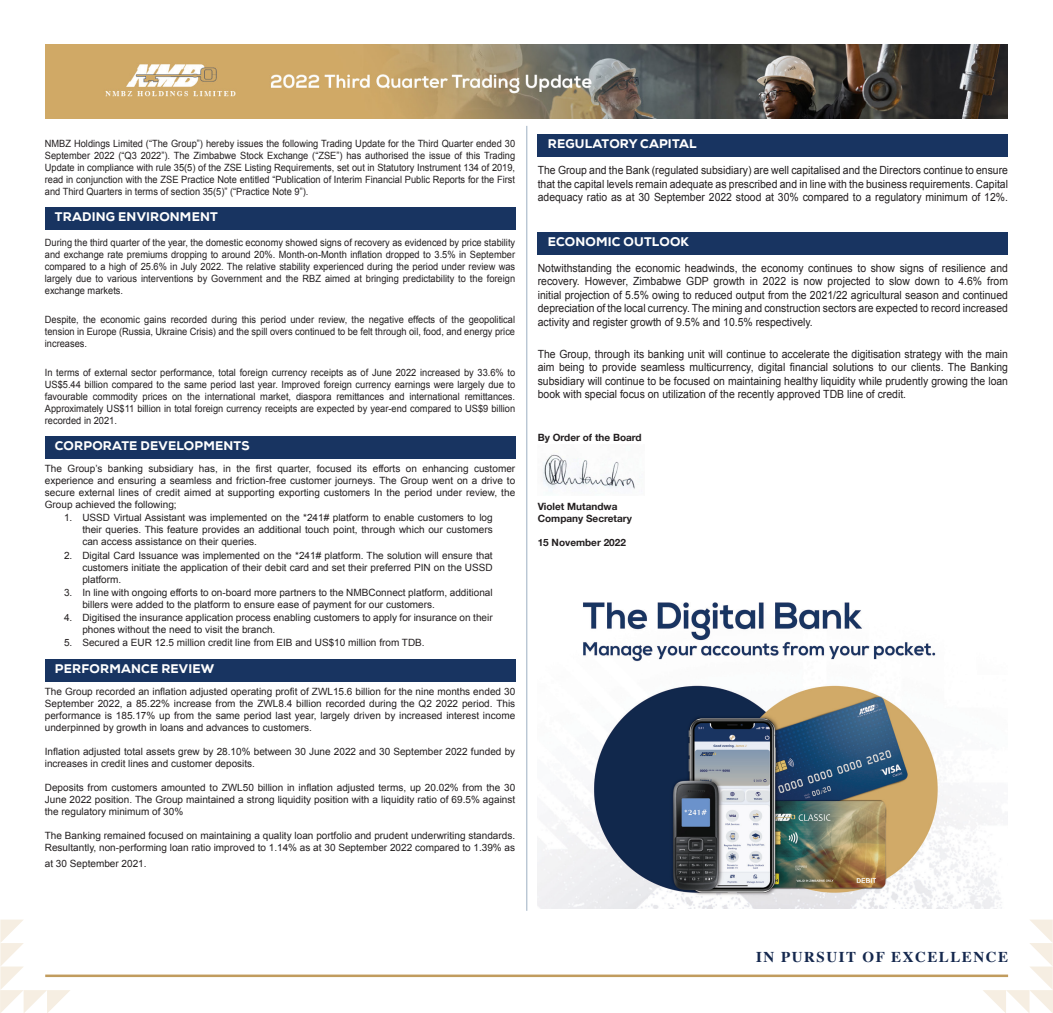
<style>
.page{position:relative;width:1053px;height:1013px;background:#fff}
.page>*{position:absolute;margin:0;border:0;box-sizing:border-box;transform-origin:0 0}
.t1{font:700 15px "Times";letter-spacing:.1em;color:#15284e}
.NMB_-_Heading{font:800 12.5px "Nexa";letter-spacing:.015em;color:#fff}
.t2{font:11.25px/13.5px "Arial";color:#231f20;text-align:justify;scale:.93 1}
.t3{font:10px/12px "Arial";color:#231f20;text-align:justify}
.t4{font:10px/12px "Arial";color:#231f20;text-align:justify;scale:.93 1}
.t5{font:700 10px "Helvetica Neue";color:#231f20}
</style>
<div class="page">
<div style="left:45px;top:207px;width:470px;height:23px;background:#183461"></div>
<div style="left:45px;top:436px;width:470px;height:23px;background:#183461"></div>
<div style="left:45px;top:659px;width:470px;height:22px;background:#183461"></div>
<div style="left:537px;top:135px;width:471px;height:22px;background:#183461"></div>
<div style="left:537px;top:232px;width:471px;height:22px;background:#183461"></div>
<img style="left:543px;top:454px;width:92px;height:35px">
<hr style="left:526px;top:126px;width:1px;height:784px;background:#003263">
<img style="left:45px;top:44px;width:962px;height:74px">
<svg style="left:0;top:919px;width:70px;height:93px"></svg>
<svg style="left:982px;top:919px;width:70px;height:93px"></svg>
<hr style="left:45px;top:974px;width:963px;height:3px;background:#c19c5e">
<img style="left:537px;top:602px;width:465px;height:306px">
<p class="t4" style="left:45px;top:137px;width:507px">NMBZ Holdings Limited (“The Group”) hereby issues the following Trading Update for the Third Quarter ended 30<br>September 2022 (“Q3 2022”). The Zimbabwe Stock Exchange (“ZSE”) has authorised the issue of this Trading Update in compliance with rule 35(5) of the ZSE Listing Requirements, set out in Statutory Instrument 134 of 2019, read in conjunction with the ZSE Practice Note entitled “Publication of Interim Financial Public Reports for the First and Third Quarters in terms of section 35(5)” (“Practice Note 9”).</p>
<p class="NMB_-_Heading" style="left:55px;top:209px;width:164px">TRADING ENVIRONMENT</p>
<p class="t4" style="left:45px;top:236px;width:507px">During the third quarter of the year, the domestic economy showed signs of recovery as evidenced by price stability and exchange rate premiums dropping to around 20%. Month-on-Month inflation dropped to 3.5% in September compared to a high of 25.6% in July 2022. The relative stability experienced during the period under review was largely due to various interventions by Government and the RBZ aimed at bringing predictability to the foreign exchange markets.</p>
<p class="t4" style="left:45px;top:313px;width:507px">Despite, the economic gains recorded during this period under review, the negative effects of the geopolitical tension in Europe (Russia, Ukraine Crisis) and the spill overs continued to be felt through oil, food, and energy price increases.</p>
<p class="t4" style="left:45px;top:366px;width:507px">In terms of external sector performance, total foreign currency receipts as of June 2022 increased by 33.6% to US$5.44 billion compared to the same period last year. Improved foreign currency earnings were largely due to favourable commodity prices on the international market, diaspora remittances and international remittances.<br>Approximately US$11 billion in total foreign currency receipts are expected by year-end compared to US$9 billion recorded in 2021.</p>
<p class="NMB_-_Heading" style="left:55px;top:438px;width:196px">CORPORATE DEVELOPMENTS</p>
<p class="t3" style="left:45px;top:462px;width:472px">The Group’s banking subsidiary has, in the first quarter, focused its efforts on enhancing customer experience and ensuring a seamless and friction-free customer journeys. The Group went on a drive to secure external lines of credit aimed at supporting exporting customers In the period under review, the Group achieved the following;</p>
<p class="t3" style="left:82px;top:512px;width:412px;text-indent:-18px">1. USSD Virtual Assistant was implemented on the *241# platform to enable customers to log their queries. This feature provides an additional touch point, through which our customers can access assistance on their queries.</p>
<p class="t3" style="left:82px;top:549px;width:412px;text-indent:-18px">2. Digital Card Issuance was implemented on the *241# platform. The solution will ensure that customers initiate the application of their debit card and set their preferred PIN on the USSD platform.</p>
<p class="t3" style="left:82px;top:586px;width:412px;text-indent:-18px">3. In line with ongoing efforts to on-board more partners to the NMBConnect platform, additional billers were added to the platform to ensure ease of payment for our customers.</p>
<p class="t3" style="left:82px;top:611px;width:412px;text-indent:-18px">4. Digitised the insurance application process enabling customers to apply for insurance on their phones without the need to visit the branch.</p>
<p class="t3" style="left:64px;top:637px;width:362px">5. Secured a EUR 12.5 million credit line from EIB and US$10 million from TDB.</p>
<p class="NMB_-_Heading" style="left:55px;top:660px;width:161px">PERFORMANCE REVIEW</p>
<p class="t3" style="left:45px;top:685px;width:472px">The Group recorded an inflation adjusted operating profit of ZWL15.6 billion for the nine months ended 30<br>September 2022, a 85.22% increase from the ZWL8.4 billion recorded during the Q2 2022 period. This performance is 185.17% up from the same period last year, largely driven by increased interest income underpinned by growth in loans and advances to customers.</p>
<p class="t3" style="left:45px;top:745px;width:472px">Inflation adjusted total assets grew by 28.10% between 30 June 2022 and 30 September 2022 funded by increases in credit lines and customer deposits.</p>
<p class="t3" style="left:45px;top:781px;width:472px">Deposits from customers amounted to ZWL50 billion in inflation adjusted terms, up 20.02% from the 30<br>June 2022 position. The Group maintained a strong liquidity position with a liquidity ratio of 69.5% against the regulatory minimum of 30%</p>
<p class="t3" style="left:45px;top:829px;width:472px">The Banking remained focused on maintaining a quality loan portfolio and prudent underwriting standards.<br>Resultantly, non-performing loan ratio improved to 1.14% as at 30 September 2022 compared to 1.39% as</p>
<p class="t3" style="left:45px;top:857px;width:103px">at 30 September 2021.</p>
<p class="NMB_-_Heading" style="left:548px;top:136px;width:150px">REGULATORY CAPITAL</p>
<p class="t2" style="left:537px;top:164px;width:507px">The Group and the Bank (regulated subsidiary) are well capitalised and the Directors continue to ensure that the capital levels remain adequate as prescribed and in line with the business requirements. Capital adequacy ratio as at 30 September 2022 stood at 30% compared to a regulatory minimum of 12%.</p>
<p class="NMB_-_Heading" style="left:548px;top:233px;width:143px">ECONOMIC OUTLOOK</p>
<p class="t2" style="left:537px;top:261px;width:507px">Notwithstanding the economic headwinds, the economy continues to show signs of resilience and recovery. However, Zimbabwe GDP growth in 2022 is now projected to slow down to 4.6% from initial projection of 5.5% owing to reduced output from the 2021/22 agricultural season and continued depreciation of the local currency. The mining and construction sectors are expected to record increased activity and register growth of 9.5% and 10.5% respectively.</p>
<p class="t2" style="left:537px;top:347px;width:507px">The Group, through its banking unit will continue to accelerate the digitisation strategy with the main aim being to provide seamless multicurrency, digital financial solutions to our clients. The Banking subsidiary will continue to be focused on maintaining healthy liquidity while prudently growing the loan book with special focus on utilization of the recently approved TDB line of credit.</p>
<p class="t5" style="left:537px;top:430px;width:105px">By Order of the Board</p>
<p class="t5" style="left:537px;top:498px;width:81px">Violet Mutandwa</p>
<p class="t5" style="left:537px;top:510px;width:96px">Company Secretary</p>
<p class="t5" style="left:537px;top:534px;width:90px">15 November 2022</p>
<p class="t1" style="left:756px;top:942px;width:253px">IN PURSUIT OF EXCELLENCE</p>
</div>
